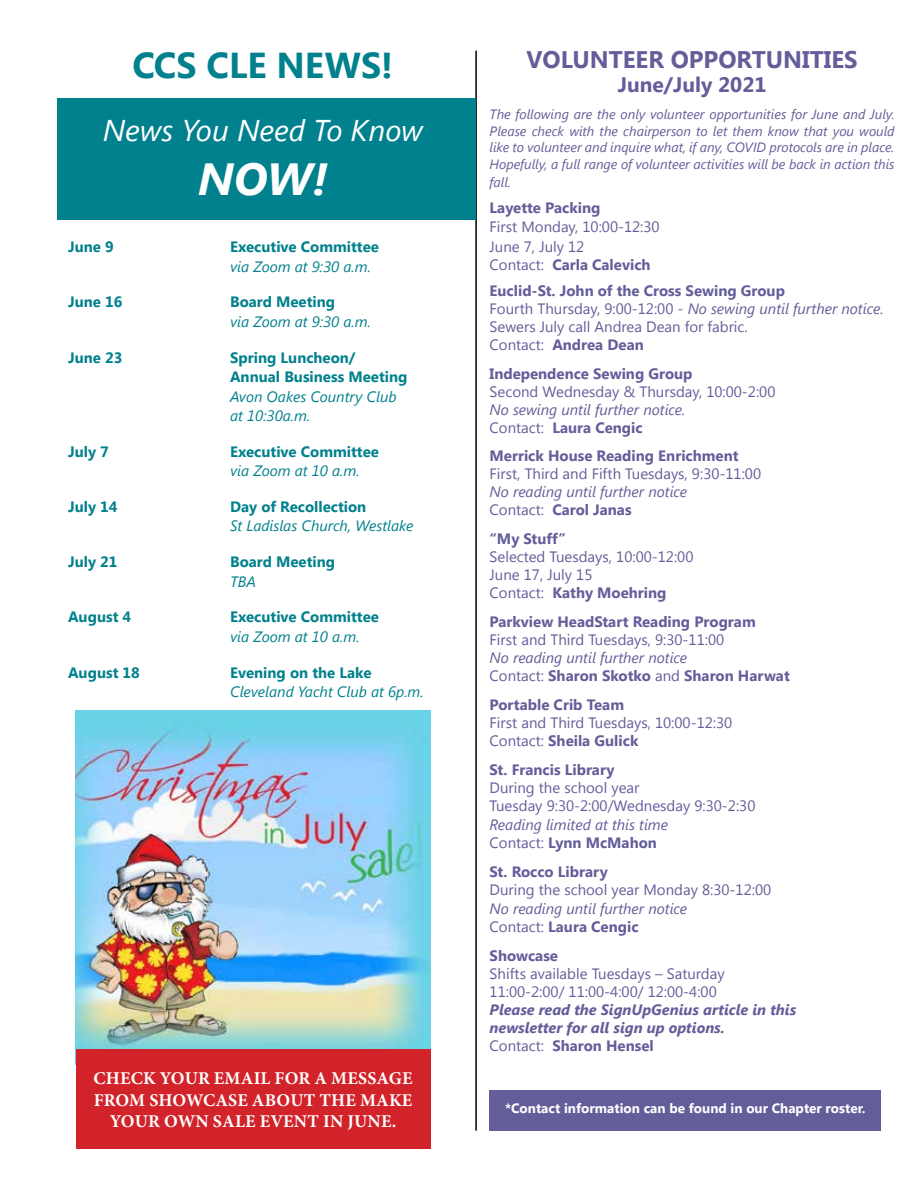
<style>
.page{position:relative;width:918px;height:1188px;background:#fff}
.page>*{position:absolute;margin:0;border:0;box-sizing:border-box;transform-origin:0 0}
.t1{font:italic 700 45px "Segoe UI";color:#fff}
.t2{font:700 36px "Segoe UI";color:#00818d}
.t3{font:italic 30px "Segoe UI";color:#fff}
.t4{font:700 24px "Segoe UI";color:#635d9a}
.t5{font:700 21px "Segoe UI";color:#635d9a}
.t6{font:700 18px/21.6px "Minion Pro";letter-spacing:.01em;color:#fff;text-align:center}
.t7{font:15px/18px "Segoe UI";color:#635d9a}
.t8{font:italic 15px/18px "Segoe UI";color:#635d9a}
.t9{font:700 15px/26.1px "Segoe UI";color:#635d9a}
.t10{font:700 15px/19.5px "Segoe UI";color:#00818d}
.t11{font:italic 15px/19.5px "Segoe UI";color:#00818d}
.t12{font:italic 700 15px/18px "Segoe UI";color:#635d9a}
.t13{font:italic 13.5px/16.5px "Segoe UI";color:#635d9a;text-align:justify}
.t14{font:700 13.5px "Segoe UI";color:#fff}
.s1{font-weight:400}
.s2{font-style:italic}
.s3{font-weight:700}
.s4{font-style:normal}
.s5{font-weight:700;font-style:normal}
.s6{font-weight:400;font-style:normal}
</style>
<div class="page">
<hr style="left:475px;top:51px;width:2px;height:1080px;background:#000">
<div style="left:490px;top:1090px;width:391px;height:41px;background:#635d9a"></div>
<div style="left:58px;top:99px;width:418px;height:121px;background:#00818d"></div>
<img style="left:76px;top:710px;width:354px;height:339px">
<div style="left:76px;top:1049px;width:354px;height:100px;background:#d2232a"></div>
<h2 class="t2" style="left:133px;top:40px;width:262px">CCS CLE NEWS!</h2>
<h3 class="t3" style="left:103px;top:110px;width:322px">News You Need To Know</h3>
<h1 class="t1" style="left:198px;top:147px;width:131px">NOW!</h1>
<p class="t10" style="left:68px;top:236px;width:47px">June 9</p>
<p class="t10" style="left:230px;top:236px;width:150px">Executive Committee</p>
<p class="t11" style="left:230px;top:256px;width:142px">via Zoom at 9:30 a.m.</p>
<p class="t10" style="left:68px;top:291px;width:56px">June 16</p>
<p class="t10" style="left:230px;top:291px;width:107px">Board Meeting</p>
<p class="t11" style="left:230px;top:311px;width:142px">via Zoom at 9:30 a.m.</p>
<p class="t10" style="left:68px;top:347px;width:56px">June 23</p>
<p class="t10" style="left:230px;top:347px;width:179px">Spring Luncheon/<br>Annual Business Meeting</p>
<p class="t11" style="left:230px;top:386px;width:168px">Avon Oakes Country Club at 10:30a.m.</p>
<p class="t10" style="left:68px;top:441px;width:42px">July 7</p>
<p class="t10" style="left:230px;top:441px;width:150px">Executive Committee</p>
<p class="t11" style="left:230px;top:460px;width:131px">via Zoom at 10 a.m.</p>
<p class="t10" style="left:68px;top:496px;width:51px">July 14</p>
<p class="t10" style="left:230px;top:496px;width:138px">Day of Recollection</p>
<p class="t11" style="left:230px;top:516px;width:185px">St Ladislas Church, Westlake</p>
<p class="t10" style="left:68px;top:551px;width:51px">July 21</p>
<p class="t10" style="left:230px;top:551px;width:107px">Board Meeting</p>
<p class="t11" style="left:230px;top:571px;width:27px">TBA</p>
<p class="t10" style="left:68px;top:606px;width:65px">August 4</p>
<p class="t10" style="left:230px;top:606px;width:150px">Executive Committee</p>
<p class="t11" style="left:230px;top:626px;width:131px">via Zoom at 10 a.m.</p>
<p class="t10" style="left:68px;top:662px;width:73px">August 18</p>
<p class="t10" style="left:230px;top:662px;width:143px">Evening on the Lake</p>
<p class="t11" style="left:230px;top:681px;width:195px">Cleveland Yacht Club at 6p.m.</p>
<p class="t6" style="left:93px;top:1067px;width:321px">CHECK YOUR EMAIL FOR A MESSAGE<br>FROM SHOWCASE ABOUT THE MAKE<br>YOUR OWN SALE EVENT IN JUNE.</p>
<h3 class="t4" style="left:527px;top:43px;width:333px">VOLUNTEER OPPORTUNITIES</h3>
<h3 class="t5" style="left:618px;top:69px;width:150px">June/July 2021</h3>
<p class="t13" style="left:490px;top:105px;width:407px">The following are the only volunteer opportunities for June and July.<br>Please check with the chairperson to let them know that you would like to volunteer and inquire what, if any, COVID protocols are in place.<br>Hopefully, a full range of volunteer activities will be back in action this</p>
<p class="t13" style="left:490px;top:173px;width:23px">fall.</p>
<p class="t9" style="left:490px;top:193px;width:112px">Layette Packing</p>
<p class="t7" style="left:490px;top:216px;width:172px;line-height:19.5px">First Monday, 10:00-12:30<br>June 7, July 12</p>
<p class="t9" style="left:490px;top:250px;width:297px"><span class="s1">Contact:</span> Carla Calevich<br>Euclid-St. John of the Cross Sewing Group</p>
<p class="t7" style="left:490px;top:299px;width:396px">Fourth Thursday, 9:00-12:00 - <span class="s2">No sewing until further notice.<br></span>Sewers July call Andrea Dean for fabric.<br>Contact: <span class="s3">Andrea Dean</span></p>
<p class="t9" style="left:490px;top:359px;width:205px">Independence Sewing Group</p>
<p class="t7" style="left:490px;top:382px;width:287px">Second Wednesday &amp; Thursday, 10:00-2:00</p>
<p class="t8" style="left:490px;top:400px;width:197px">No sewing until further notice.<br><span class="s4">Contact:</span> <span class="s5">Laura Cengic</span></p>
<p class="t9" style="left:490px;top:442px;width:251px">Merrick House Reading Enrichment</p>
<p class="t7" style="left:490px;top:464px;width:273px">First, Third and Fifth Tuesdays, 9:30-11:00</p>
<p class="t8" style="left:490px;top:482px;width:199px">No reading until further notice<br><span class="s4">Contact:</span> <span class="s5">Carol Janas</span></p>
<p class="t9" style="left:490px;top:525px;width:78px">“My Stuff”</p>
<p class="t7" style="left:490px;top:547px;width:205px">Selected Tuesdays, 10:00-12:00<br>June 17, July 15<br>Contact: <span class="s3">Kathy Moehring</span></p>
<p class="t9" style="left:490px;top:608px;width:268px">Parkview HeadStart Reading Program</p>
<p class="t7" style="left:490px;top:630px;width:236px">First and Third Tuesdays, 9:30-11:00</p>
<p class="t8" style="left:490px;top:648px;width:302px">No reading until further notice<br><span class="s4">Contact:</span> <span class="s5">Sharon Skotko</span> <span class="s4">and</span> <span class="s5">Sharon Harwat</span></p>
<p class="t9" style="left:490px;top:691px;width:136px">Portable Crib Team</p>
<p class="t7" style="left:490px;top:713px;width:244px">First and Third Tuesdays, 10:00-12:30<br>Contact: <span class="s3">Sheila Gulick</span></p>
<p class="t9" style="left:490px;top:755px;width:127px">St. Francis Library</p>
<p class="t7" style="left:490px;top:778px;width:267px">During the school year<br>Tuesday 9:30-2:00/Wednesday 9:30-2:30</p>
<p class="t8" style="left:490px;top:815px;width:180px">Reading limited at this time<br><span class="s4">Contact:</span> <span class="s5">Lynn McMahon</span></p>
<p class="t9" style="left:490px;top:858px;width:120px">St. Rocco Library</p>
<p class="t7" style="left:490px;top:880px;width:283px">During the school year Monday 8:30-12:00</p>
<p class="t8" style="left:490px;top:899px;width:199px">No reading until further notice<br><span class="s4">Contact:</span> <span class="s5">Laura Cengic</span></p>
<p class="t9" style="left:490px;top:942px;width:70px">Showcase</p>
<p class="t7" style="left:490px;top:964px;width:237px">Shifts available Tuesdays – Saturday<br>11:00-2:00/ 11:00-4:00/ 12:00-4:00</p>
<p class="t12" style="left:490px;top:1000px;width:308px">Please read the SignUpGenius article in this newsletter for all sign up options.<br><span class="s6">Contact:</span> <span class="s4">Sharon Hensel</span></p>
<p class="t14" style="left:505px;top:1099px;width:362px">*Contact information can be found in our Chapter roster.</p>
</div>
